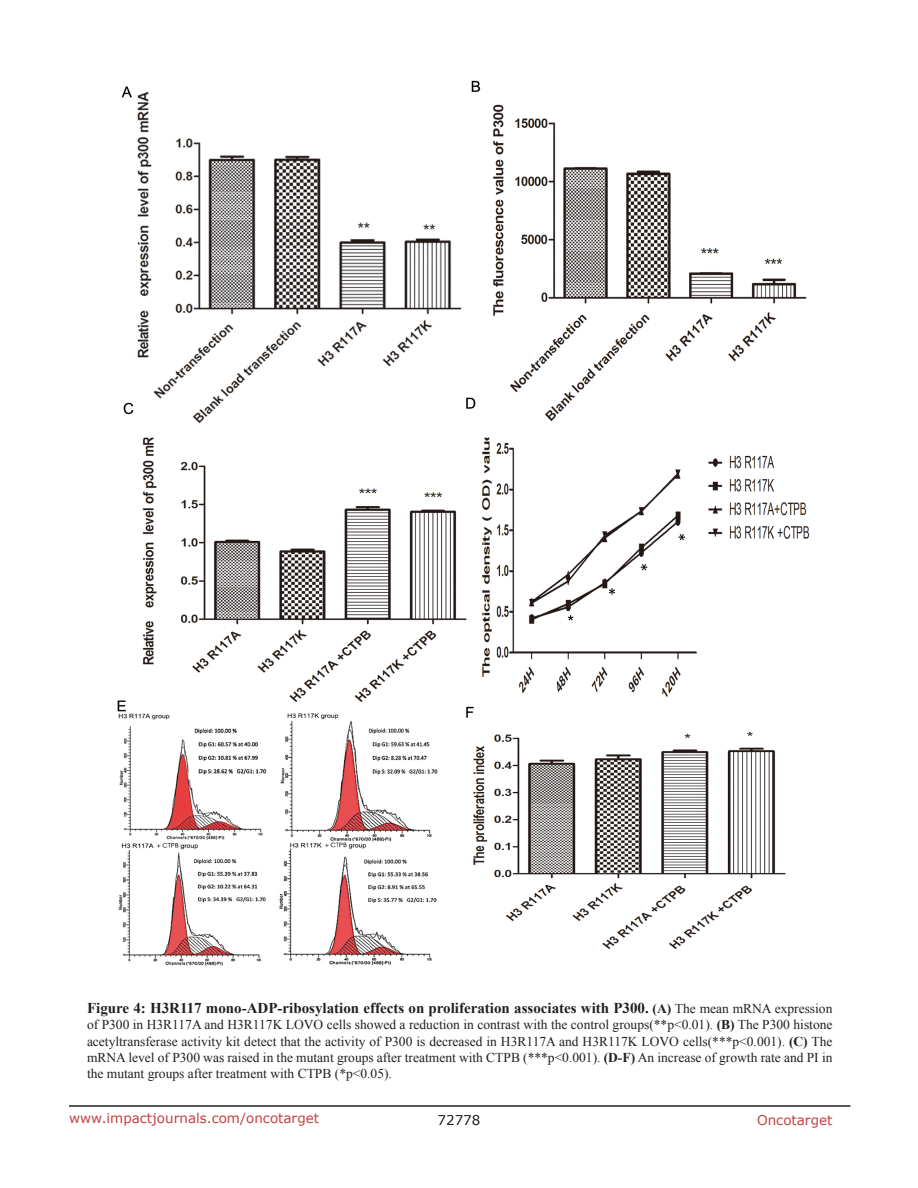
<style>
.page{position:relative;width:918px;height:1188px;background:#fff}
.page>*{position:absolute;margin:0;border:0;box-sizing:border-box;transform-origin:0 0}
.figuretext{font:700 15px "Times New Roman";color:#231f20}
.figuretext-2{font:13.5px/16.2px "Times New Roman";color:#231f20;text-align:justify}
.t1{font:13.5px "Verdana";color:#c24141}
.t2{font:13.5px "Verdana";color:#231f20}
.s1{font-size:13.5px}
.s2{font-weight:400;font-size:13.5px}
.s3{font-weight:700}
</style>
<div class="page">
<hr style="left:69px;top:1105px;width:781px;height:2px;background:#231f20">
<img style="left:117px;top:80px;width:693px;height:886px">
<p class="figuretext" style="left:87px;top:998px;width:747px">Figure 4: H3R117 mono-ADP-ribosylation effects on proliferation associates with P300. <span class="s1">(A)</span> <span class="s2">The mean mRNA expression</span></p>
<p class="figuretext-2" style="left:87px;top:1017px;width:747px">of P300 in H3R117A and H3R117K LOVO cells showed a reduction in contrast with the control groups(**p&lt;0.01). <span class="s3">(B)</span> The P300 histone acetyltransferase activity kit detect that the activity of P300 is decreased in H3R117A and H3R117K LOVO cells(***p&lt;0.001). <span class="s3">(C)</span> The mRNA level of P300 was raised in the mutant groups after treatment with CTPB (***p&lt;0.001). <span class="s3">(D-F)</span> An increase of growth rate and PI in the mutant groups after treatment with CTPB (*p&lt;0.05).</p>
<p class="t1" style="left:69px;top:1109px;width:252px">www.impactjournals.com/oncotarget</p>
<p class="t2" style="left:438px;top:1111px;width:44px">72778</p>
<p class="t1" style="left:757px;top:1111px;width:77px">Oncotarget</p>
</div>
